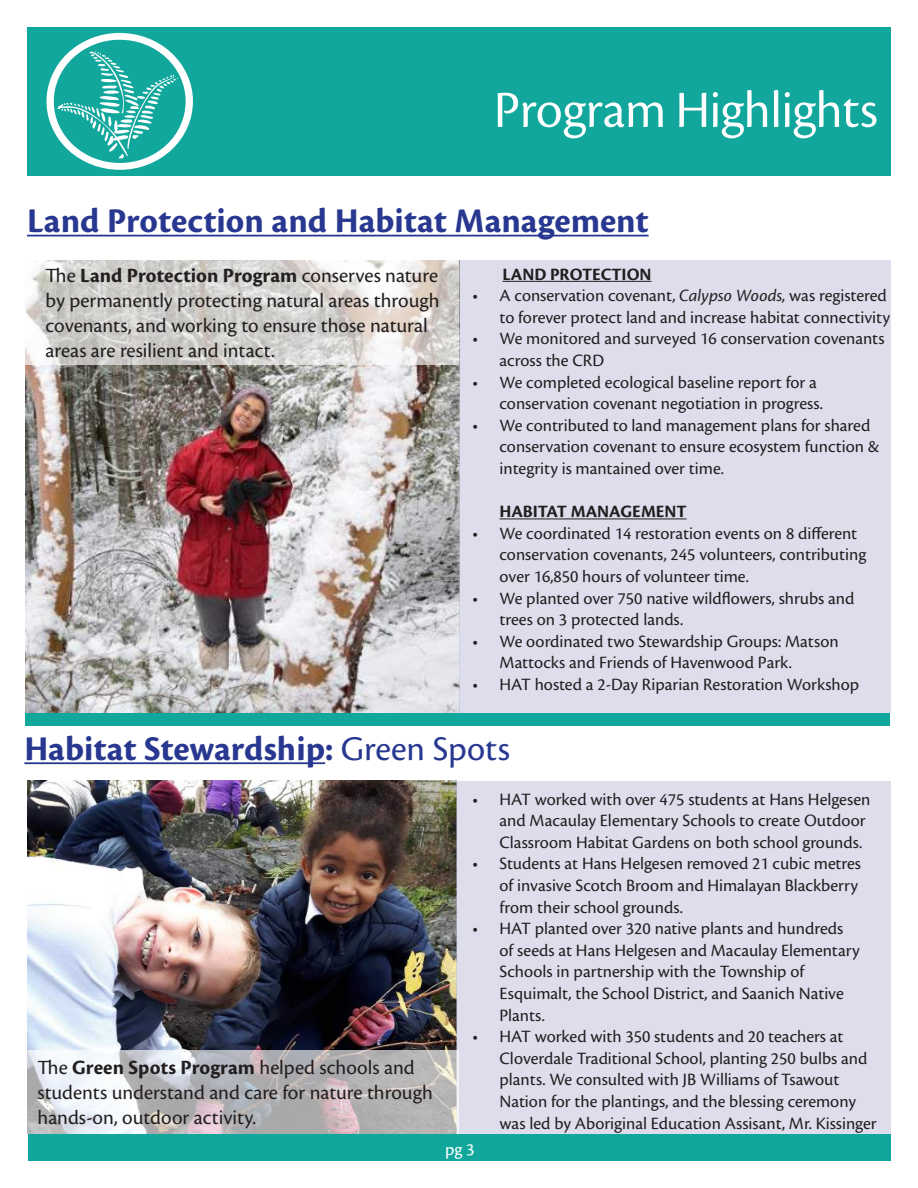
<style>
.page{position:relative;width:918px;height:1188px;background:#fff}
.page>*{position:absolute;margin:0;border:0;box-sizing:border-box;transform-origin:0 0}
.t1{font:54px "Cronos Pro Disp";color:#fff}
.t2{font:700 36px "Cronos Pro";letter-spacing:.005em;color:#283890}
.t3{font:21px/25.2px "Cronos Pro";color:#231f20}
.t4{font:18px/21.6px "Cronos Pro";color:#231f20}
.t5{font:700 18px "Cronos Pro";letter-spacing:-.005em;color:#231f20}
.t6{font:18px "Cronos Pro";color:#fff}
.s1{font-weight:700}
.s2{font-style:italic}
.s3{font-weight:400}
</style>
<div class="page">
<img style="left:27px;top:780px;width:430px;height:270px">
<img style="left:26px;top:365px;width:433px;height:348px">
<div style="left:459px;top:260px;width:432px;height:453px;background:#ddddec"></div>
<div style="left:27px;top:27px;width:864px;height:149px;background:#12a79d"></div>
<div style="left:29px;top:1134px;width:862px;height:27px;background:#12a79d"></div>
<hr style="left:27px;top:235px;width:622px;height:2px;background:#283890">
<svg style="left:25px;top:260px;width:434px;height:105px;background:#d7d5d2"></svg>
<hr style="left:502px;top:281px;width:150px;height:1px;background:#231f20">
<hr style="left:500px;top:518px;width:187px;height:1px;background:#231f20">
<hr style="left:24px;top:762px;width:301px;height:2px;background:#283890">
<div style="left:456px;top:782px;width:435px;height:352px;background:#ddddec"></div>
<svg style="left:27px;top:1050px;width:432px;height:84px;background:#c4c3c6"></svg>
<svg style="left:46px;top:32px;width:147px;height:138px"></svg>
<div style="left:26px;top:713px;width:864px;height:12px;background:#12a79d"></div>
<h1 class="t1" style="left:494px;top:79px;width:385px">Program Highlights</h1>
<h2 class="t2" style="left:27px;top:200px;width:623px">Land Protection and Habitat Management</h2>
<p class="t3" style="left:46px;top:263px;width:396px">The <span class="s1">Land Protection Program</span> conserves nature by permanently protecting natural areas through covenants, and working to ensure those natural areas are resilient and intact.</p>
<p class="t5" style="left:502px;top:264px;width:151px">LAND PROTECTION</p>
<p class="t4" style="left:473px;top:285px;width:419px;text-align:right">• A conservation covenant, <span class="s2">Calypso Woods,</span> was registered to forever protect land and increase habitat connectivity</p>
<p class="t4" style="left:500px;top:328px;width:387px;text-indent:-27px">• We monitored and surveyed 16 conservation covenants across the CRD</p>
<p class="t4" style="left:500px;top:371px;width:325px;text-indent:-27px">• We completed ecological baseline report for a conservation covenant negotiation in progress.</p>
<p class="t4" style="left:500px;top:414px;width:382px;text-indent:-27px">• We contributed to land management plans for shared conservation covenant to ensure ecosystem function &amp; integrity is mantained over time.</p>
<p class="t5" style="left:500px;top:501px;width:189px">HABITAT MANAGEMENT</p>
<p class="t4" style="left:500px;top:522px;width:368px;text-indent:-27px">• We coordinated 14 restoration events on 8 different conservation covenants, 245 volunteers, contributing over 16,850 hours of volunteer time.</p>
<p class="t4" style="left:500px;top:587px;width:356px;text-indent:-27px">• We planted over 750 native wildflowers, shrubs and trees on 3 protected lands.</p>
<p class="t4" style="left:500px;top:630px;width:341px;text-indent:-27px">• We oordinated two Stewardship Groups: Matson<br>Mattocks and Friends of Havenwood Park.</p>
<p class="t4" style="left:473px;top:674px;width:388px">• HAT hosted a 2-Day Riparian Restoration Workshop</p>
<h2 class="t2" style="left:24px;top:728px;width:487px">Habitat Stewardship: <span class="s3">Green Spots</span></h2>
<p class="t4" style="left:500px;top:788px;width:372px;text-indent:-27px">• HAT worked with over 475 students at Hans Helgesen and Macaulay Elementary Schools to create Outdoor<br>Classroom Habitat Gardens on both school grounds.</p>
<p class="t4" style="left:500px;top:853px;width:363px;text-indent:-27px">• Students at Hans Helgesen removed 21 cubic metres of invasive Scotch Broom and Himalayan Blackberry from their school grounds.</p>
<p class="t4" style="left:500px;top:918px;width:362px;text-indent:-27px">• HAT planted over 320 native plants and hundreds of seeds at Hans Helgesen and Macaulay Elementary Schools in partnership with the Township of Esquimalt, the School District, and Saanich Native Plants.</p>
<p class="t4" style="left:500px;top:1026px;width:379px;text-indent:-27px">• HAT worked with 350 students and 20 teachers at Cloverdale Traditional School, planting 250 bulbs and plants. We consulted with JB Williams of Tsawout Nation for the plantings, and the blessing ceremony was led by Aboriginal Education Assisant, Mr. Kissinger</p>
<p class="t3" style="left:38px;top:1055px;width:397px">The <span class="s1">Green Spots Program</span> helped schools and students understand and care for nature through hands-on, outdoor activity.</p>
<p class="t6" style="left:445px;top:1139px;width:31px">pg 3</p>
</div>
